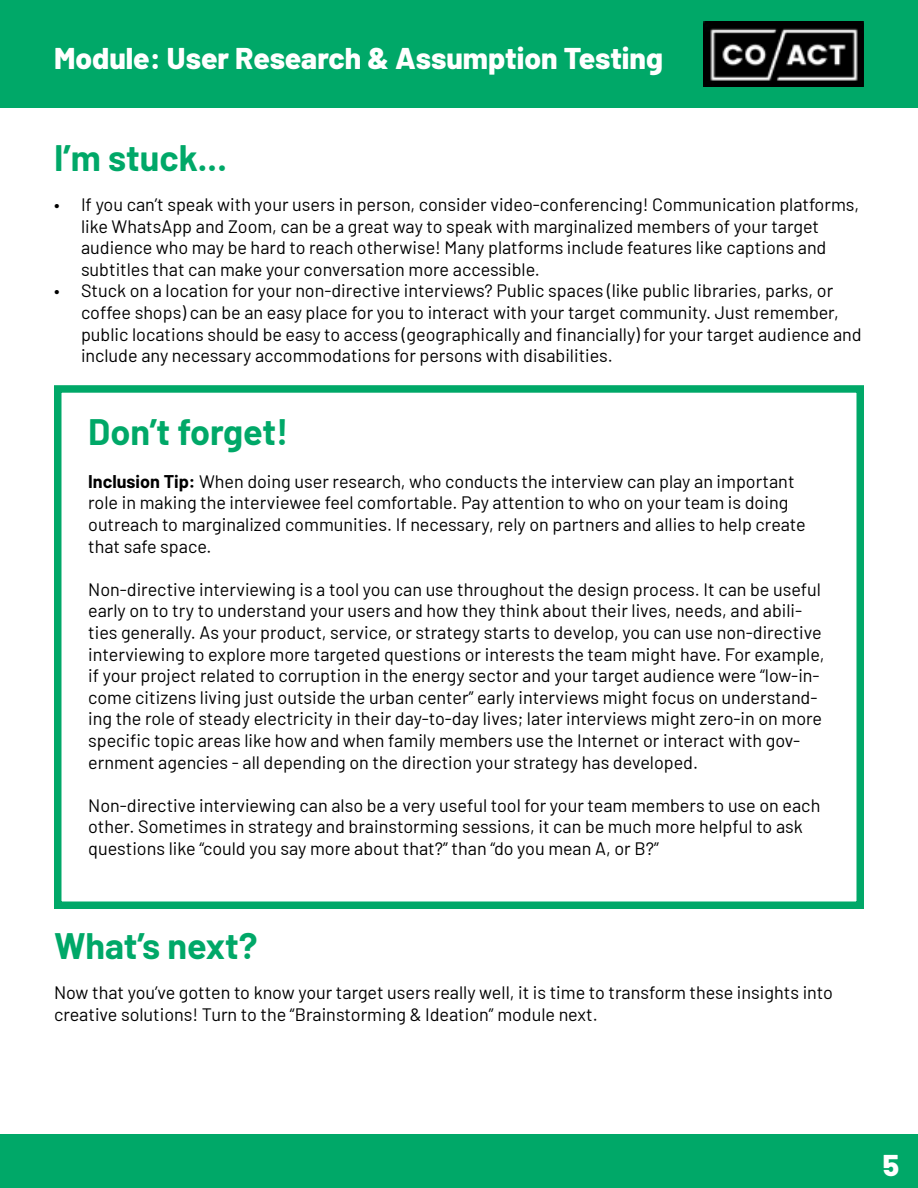
<style>
.page{position:relative;width:918px;height:1188px;background:#fff}
.page>*{position:absolute;margin:0;border:0;box-sizing:border-box;transform-origin:0 0}
.t1{font:700 36px "Barlow";color:#00a868}
.t2{font:800 30px "Barlow";color:#fff}
.t3{font:18px/21.6px "Barlow";color:#000}
.s1{font-weight:700}
</style>
<div class="page">
<div style="left:0;top:0;width:918px;height:108px;background:#00a868"></div>
<img style="left:704px;top:22px;width:160px;height:64px">
<div style="left:0;top:1134px;width:918px;height:54px;background:#00a868"></div>
<div style="left:54px;top:385px;width:810px;height:524px;border:8px solid #00a868"></div>
<h2 class="t2" style="left:54px;top:36px;width:610px">Module: User Research &amp; Assumption Testing</h2>
<h1 class="t1" style="left:54px;top:132px;width:175px">I’m stuck...</h1>
<p class="t3" style="left:81px;top:192px;width:780px;text-indent:-27px">• If you can’t speak with your users in person, consider video-conferencing! Communication platforms, like WhatsApp and Zoom, can be a great way to speak with marginalized members of your target audience who may be hard to reach otherwise! Many platforms include features like captions and subtitles that can make your conversation more accessible.</p>
<p class="t3" style="left:81px;top:279px;width:782px;text-indent:-27px">• Stuck on a location for your non-directive interviews? Public spaces (like public libraries, parks, or coffee shops) can be an easy place for you to interact with your target community. Just remember, public locations should be easy to access (geographically and financially) for your target audience and include any necessary accommodations for persons with disabilities.</p>
<h1 class="t1" style="left:88px;top:405px;width:202px">Don’t forget!</h1>
<p class="t3" style="left:88px;top:469px;width:719px"><span class="s1">Inclusion Tip:</span> When doing user research, who conducts the interview can play an important role in making the interviewee feel comfortable. Pay attention to who on your team is doing outreach to marginalized communities. If necessary, rely on partners and allies to help create that safe space.</p>
<p class="t3" style="left:88px;top:577px;width:738px">Non-directive interviewing is a tool you can use throughout the design process. It can be useful early on to try to understand your users and how they think about their lives, needs, and abili&shy;ties generally. As your product, service, or strategy starts to develop, you can use non-directive interviewing to explore more targeted questions or interests the team might have. For example, if your project related to corruption in the energy sector and your target audience were “low-in&shy;come citizens living just outside the urban center” early interviews might focus on understand&shy;ing the role of steady electricity in their day-to-day lives; later interviews might zero-in on more specific topic areas like how and when family members use the Internet or interact with gov&shy;ernment agencies - all depending on the direction your strategy has developed.</p>
<p class="t3" style="left:88px;top:793px;width:734px">Non-directive interviewing can also be a very useful tool for your team members to use on each other. Sometimes in strategy and brainstorming sessions, it can be much more helpful to ask questions like “could you say more about that?” than “do you mean A, or B?”</p>
<h1 class="t1" style="left:54px;top:920px;width:205px">What’s next?</h1>
<p class="t3" style="left:54px;top:980px;width:781px">Now that you’ve gotten to know your target users really well, it is time to transform these insights into creative solutions! Turn to the “Brainstorming &amp; Ideation” module next.</p>
<h2 class="t2" style="left:883px;top:1143px;width:18px">5</h2>
</div>
